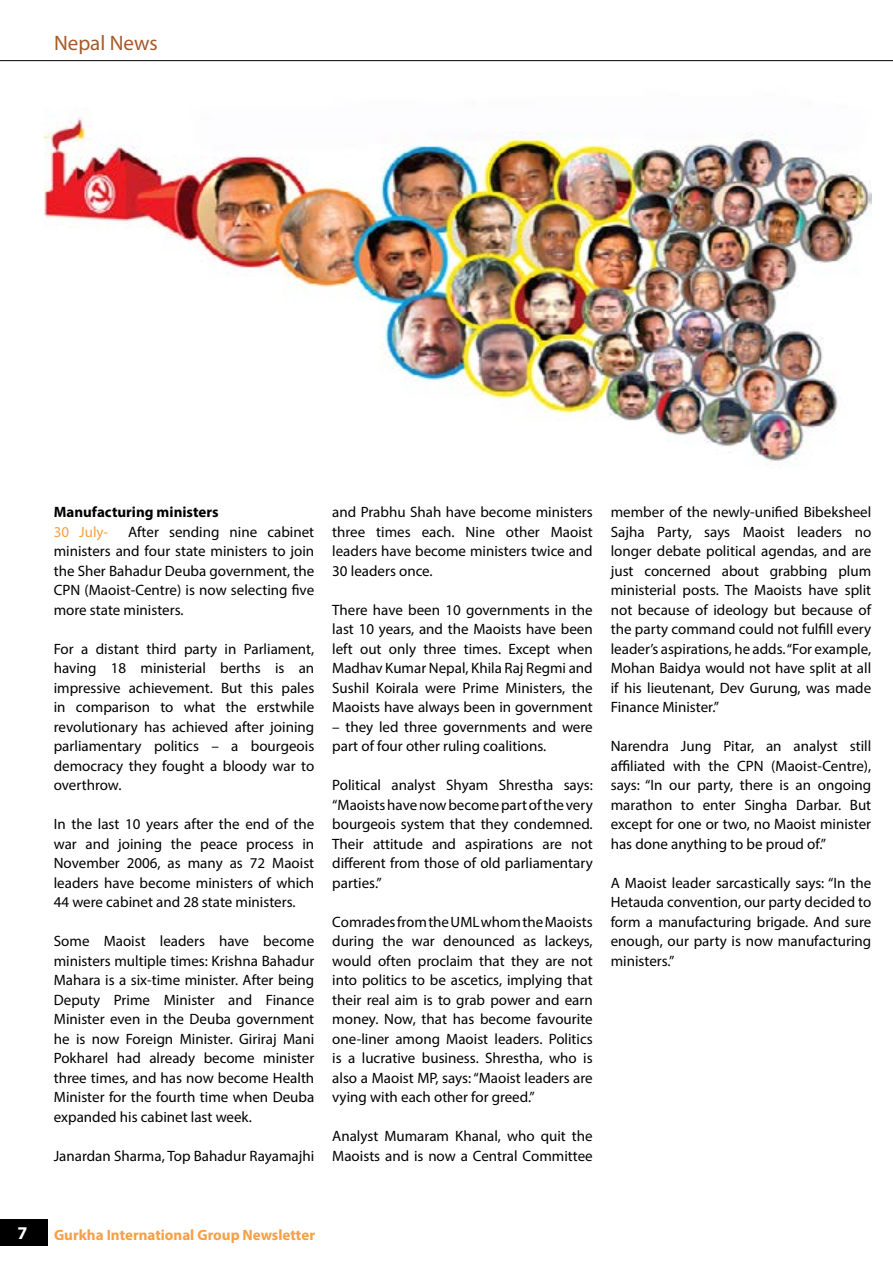
<style>
.page{position:relative;width:893px;height:1263px;background:#fff}
.page>*{position:absolute;margin:0;border:0;box-sizing:border-box;transform-origin:0 0}
.t1{font:21px "Myriad Pro";color:#a75a29}
.t2{font:700 18px "Myriad Pro";color:#fff}
.t3{font:15px/19.5px "Myriad Pro";color:#000;text-align:justify}
.t4{font:700 15px "Myriad Pro";color:#f79f45}
.t5{font:700 15px "Myriad Pro";color:#000}
.t6{font:15px "Myriad Pro";color:#f79f45}
</style>
<div class="page">
<svg style="left:0;top:60px;width:893px;height:1px"></svg>
<div style="left:0;top:1219px;width:47px;height:26px;background:#000"></div>
<img style="left:44px;top:110px;width:827px;height:355px">
<h1 class="t1" style="left:54px;top:30px;width:105px">Nepal News</h1>
<p class="t5" style="left:54px;top:502px;width:166px">Manufacturing ministers</p>
<p class="t6" style="left:54px;top:522px;width:56px">30 July-</p>
<p class="t3" style="left:54px;top:522px;width:262px;text-indent:74px">After sending nine cabinet ministers and four state ministers to join the Sher Bahadur Deuba government, the CPN (Maoist-Centre) is now selecting five more state ministers.</p>
<p class="t3" style="left:54px;top:639px;width:262px">For a distant third party in Parliament, having 18 ministerial berths is an impressive achievement. But this pales in comparison to what the erstwhile revolutionary has achieved after joining parliamentary politics – a bourgeois democracy they fought a bloody war to overthrow.</p>
<p class="t3" style="left:54px;top:814px;width:262px">In the last 10 years after the end of the war and joining the peace process in November 2006, as many as 72 Maoist leaders have become ministers of which 44 were cabinet and 28 state ministers.</p>
<p class="t3" style="left:54px;top:931px;width:262px">Some Maoist leaders have become ministers multiple times: Krishna Bahadur Mahara is a six-time minister. After being Deputy Prime Minister and Finance Minister even in the Deuba government he is now Foreign Minister. Giriraj Mani Pokharel had already become minister three times, and has now become Health Minister for the fourth time when Deuba expanded his cabinet last week.</p>
<p class="t3" style="left:54px;top:1146px;width:262px">Janardan Sharma, Top Bahadur Rayamajhi</p>
<p class="t3" style="left:332px;top:502px;width:262px">and Prabhu Shah have become ministers three times each. Nine other Maoist leaders have become ministers twice and 30 leaders once.</p>
<p class="t3" style="left:332px;top:600px;width:262px">There have been 10 governments in the last 10 years, and the Maoists have been left out only three times. Except when Madhav Kumar Nepal, Khila Raj Regmi and Sushil Koirala were Prime Ministers, the Maoists have always been in government</p>
<p class="t3" style="left:332px;top:717px;width:262px">– they led three governments and were part of four other ruling coalitions.</p>
<p class="t3" style="left:332px;top:775px;width:262px">Political analyst Shyam Shrestha says: “Maoists have now become part of the very bourgeois system that they condemned.<br>Their attitude and aspirations are not different from those of old parliamentary parties.”</p>
<p class="t3" style="left:332px;top:912px;width:262px">Comrades from the UML whom the Maoists during the war denounced as lackeys, would often proclaim that they are not into politics to be ascetics, implying that their real aim is to grab power and earn money. Now, that has become favourite one-liner among Maoist leaders. Politics is a lucrative business. Shrestha, who is also a Maoist MP, says: “Maoist leaders are vying with each other for greed.”</p>
<p class="t3" style="left:332px;top:1126px;width:262px">Analyst Mumaram Khanal, who quit the<br>Maoists and is now a Central Committee</p>
<p class="t3" style="left:611px;top:502px;width:262px">member of the newly-unified Bibeksheel Sajha Party, says Maoist leaders no longer debate political agendas, and are just concerned about grabbing plum ministerial posts. The Maoists have split not because of ideology but because of the party command could not fulfill every leader’s aspirations, he adds. “For example, Mohan Baidya would not have split at all if his lieutenant, Dev Gurung, was made Finance Minister.”</p>
<p class="t3" style="left:611px;top:736px;width:262px">Narendra Jung Pitar, an analyst still affiliated with the CPN (Maoist-Centre), says: “In our party, there is an ongoing marathon to enter Singha Darbar. But except for one or two, no Maoist minister has done anything to be proud of.”</p>
<p class="t3" style="left:611px;top:873px;width:262px">A Maoist leader sarcastically says: “In the Hetauda convention, our party decided to form a manufacturing brigade. And sure enough, our party is now manufacturing ministers.”</p>
<p class="t2" style="left:18px;top:1221px;width:11px">7</p>
<p class="t4" style="left:54px;top:1225px;width:263px">Gurkha International Group Newsletter</p>
</div>
